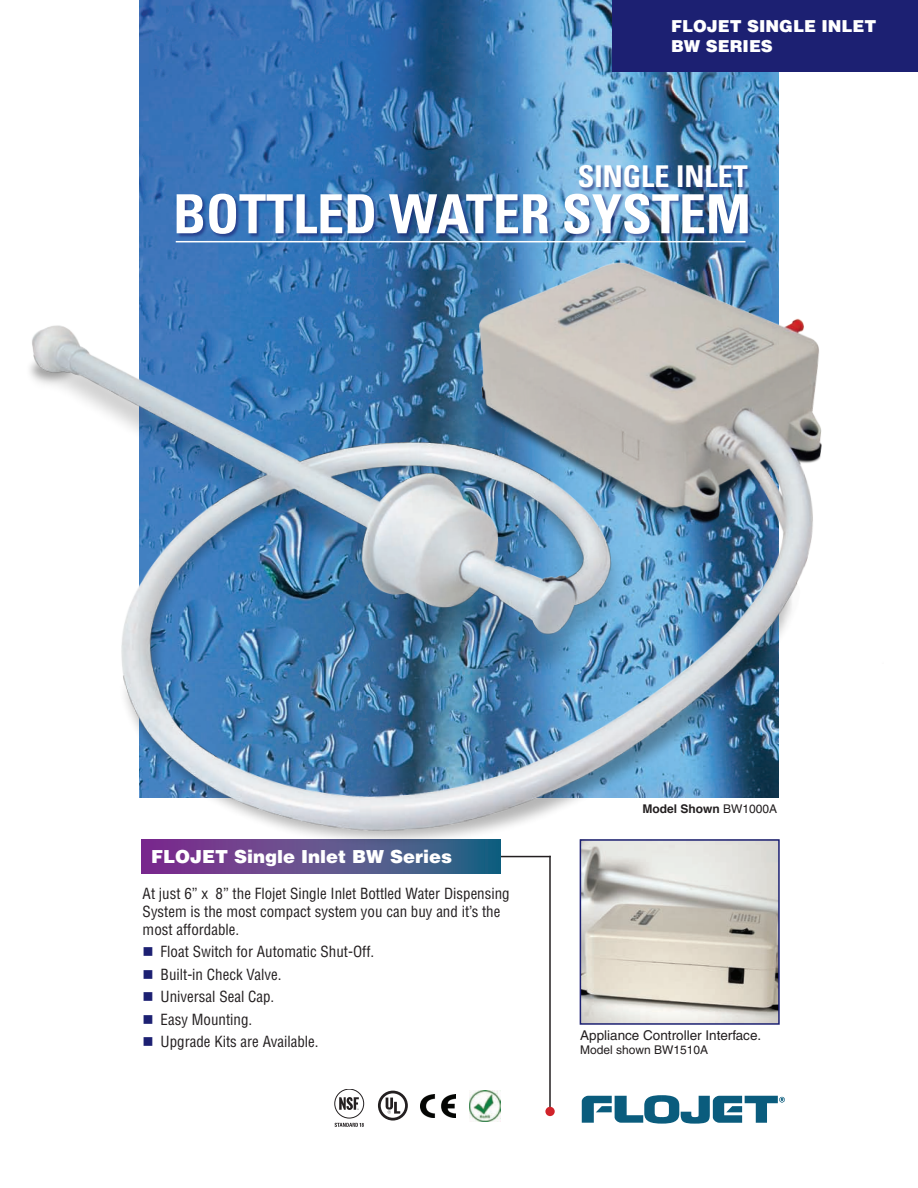
<style>
.page{position:relative;width:918px;height:1188px;background:#fff}
.page>*{position:absolute;margin:0;border:0;box-sizing:border-box;transform-origin:0 0}
.t1{font:700 condensed 54px "Univers";color:#fff}
.t2{font:700 condensed 30px "Univers";color:#fff}
.t3{font:900 18px "Helvetica";color:#fff}
.t4{font:900 16.5px/19.8px "Helvetica";color:#fff}
.t5{font:condensed 15px/18px "Helvetica";color:#231f20}
.t6{font:13.5px "Helvetica";color:#231f20}
.t7{font:700 12px "Helvetica";color:#231f20}
.t8{font:12px "Helvetica";color:#231f20}
.s1{color:#1c2072}
.s2{font-weight:400}
</style>
<div class="page">
<svg style="left:582px;top:1095px;width:203px;height:29px"></svg>
<hr style="left:549px;top:856px;width:2px;height:255px;background:#231f20">
<div style="left:545px;top:1107px;width:10px;height:9px;background:#d1232a;border-radius:50%"></div>
<img style="left:139px;top:0;width:640px;height:240px">
<div style="left:579px;top:164px;width:174px;height:29px;background:#1c2072;opacity:.6"></div>
<div style="left:176px;top:193px;width:577px;height:46px;background:#1c2072;opacity:.6"></div>
<img style="left:583px;top:913px;width:194px;height:109px">
<div style="left:580px;top:839px;width:200px;height:186px;border:2px solid #1c2072"></div>
<div style="left:612px;top:0;width:306px;height:72px;background:#1c2072"></div>
<img style="left:30px;top:240px;width:792px;height:673px">
<img style="left:420px;top:1094px;width:35px;height:24px">
<svg style="left:378px;top:1091px;width:30px;height:30px"></svg>
<div style="left:335px;top:1089px;width:29px;height:29px;border:1px solid #231f20;border-radius:50%"></div>
<svg style="left:339px;top:1097px;width:20px;height:13px"></svg>
<svg style="left:335px;top:1123px;width:29px;height:4px"></svg>
<img style="left:469px;top:1091px;width:32px;height:31px">
<p class="t4" style="left:671px;top:16px;width:207px">FLOJET SINGLE INLET<br>BW SERIES</p>
<h2 class="t2" style="left:578px;top:158px;width:172px">SINGLE INLET</h2>
<h1 class="t1" style="left:173px;top:181px;width:579px">BOTTLED WATER SYSTEM</h1>
<p class="t3" style="left:151px;top:844px;width:302px">FLOJET Single Inlet BW Series</p>
<p class="t5" style="left:143px;top:884px;width:369px">At just 6” x 8” the Flojet Single Inlet Bottled Water Dispensing<br>System is the most compact system you can buy and it’s the most affordable.</p>
<p class="t5" style="left:143px;top:942px;width:233px"><span class="s1">■</span> Float Switch for Automatic Shut-Off.</p>
<p class="t5" style="left:143px;top:965px;width:140px"><span class="s1">■</span> Built-in Check Valve.</p>
<p class="t5" style="left:143px;top:987px;width:133px"><span class="s1">■</span> Universal Seal Cap.</p>
<p class="t5" style="left:143px;top:1010px;width:111px"><span class="s1">■</span> Easy Mounting.</p>
<p class="t5" style="left:143px;top:1032px;width:177px"><span class="s1">■</span> Upgrade Kits are Available.</p>
<p class="t7" style="left:642px;top:797px;width:136px">Model Shown <span class="s2">BW1000A</span></p>
<p class="t6" style="left:580px;top:1028px;width:182px">Appliance Controller Interface.</p>
<p class="t8" style="left:580px;top:1043px;width:129px">Model shown BW1510A</p>
</div>
